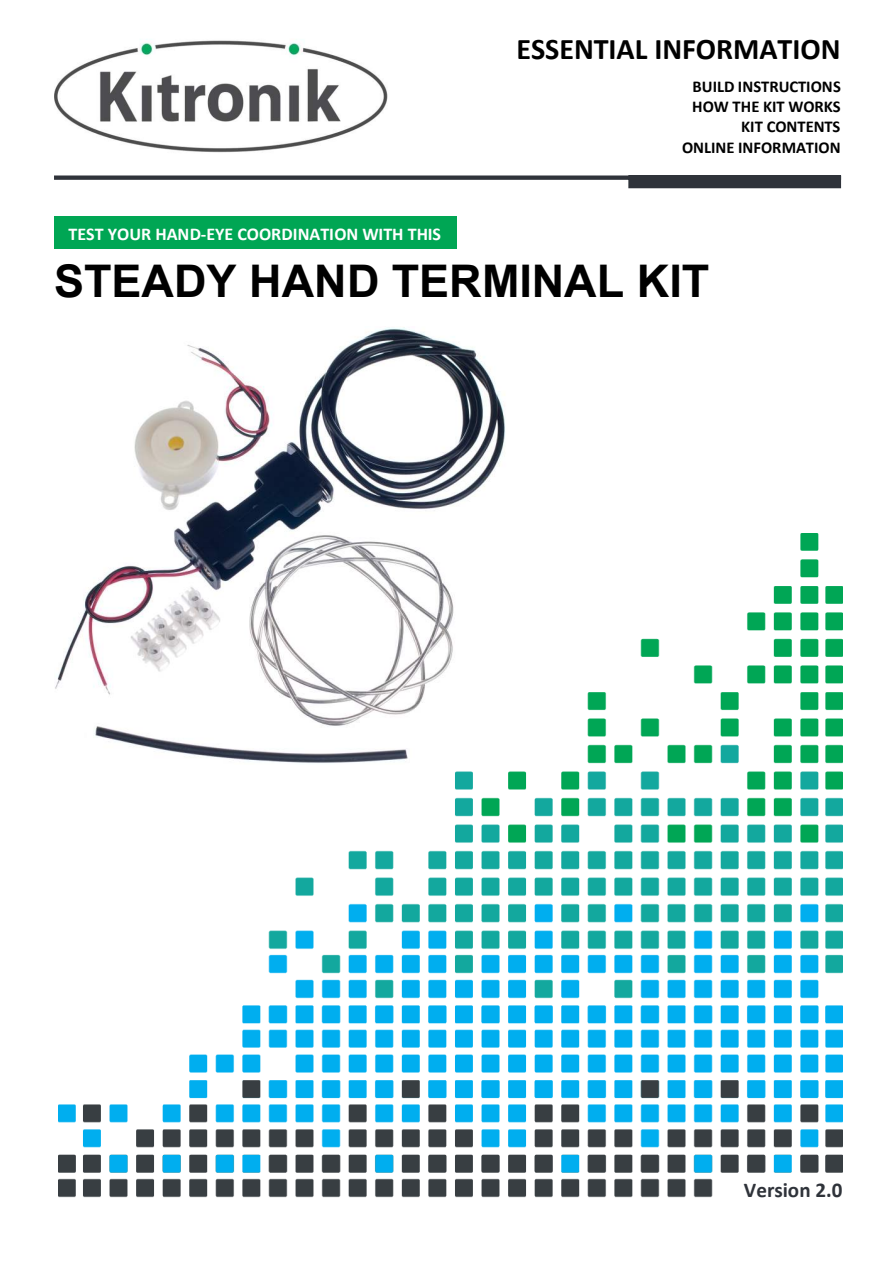
<style>
.page{position:relative;width:893px;height:1263px;background:#fff}
.page>*{position:absolute;margin:0;border:0;box-sizing:border-box;transform-origin:0 0}
.t1{font:700 45px "Arial";color:#000}
.t2{font:700 30px "Calibri";color:#000}
.t3{font:700 21px "Calibri";color:#2f333a}
.t4{font:700 18px "Calibri";color:#fff}
.t5{font:700 16.5px/20.1px "Calibri";color:#000;text-align:right}
</style>
<div class="page">
<img style="left:59px;top:534px;width:783px;height:664px">
<img style="left:55px;top:327px;width:452px;height:437px">
<svg style="left:54px;top:175px;width:787px;height:13px"></svg>
<div style="left:54px;top:216px;width:402px;height:33px;background:#00a654"></div>
<div style="left:718px;top:1177px;width:129px;height:27px;background:#fff"></div>
<img style="left:54px;top:39px;width:334px;height:114px">
<p class="t4" style="left:69px;top:228px;width:374px">TEST YOUR HAND-EYE COORDINATION WITH THIS</p>
<h2 class="t2" style="left:516px;top:39px;width:326px">ESSENTIAL INFORMATION</h2>
<p class="t5" style="left:682px;top:78px;width:160px">BUILD INSTRUCTIONS<br>HOW THE KIT WORKS<br>KIT CONTENTS<br>ONLINE INFORMATION</p>
<h1 class="t1" style="left:54px;top:256px;width:657px">STEADY HAND TERMINAL KIT</h1>
<p class="t3" style="left:744px;top:1183px;width:100px">Version 2.0</p>
</div>
